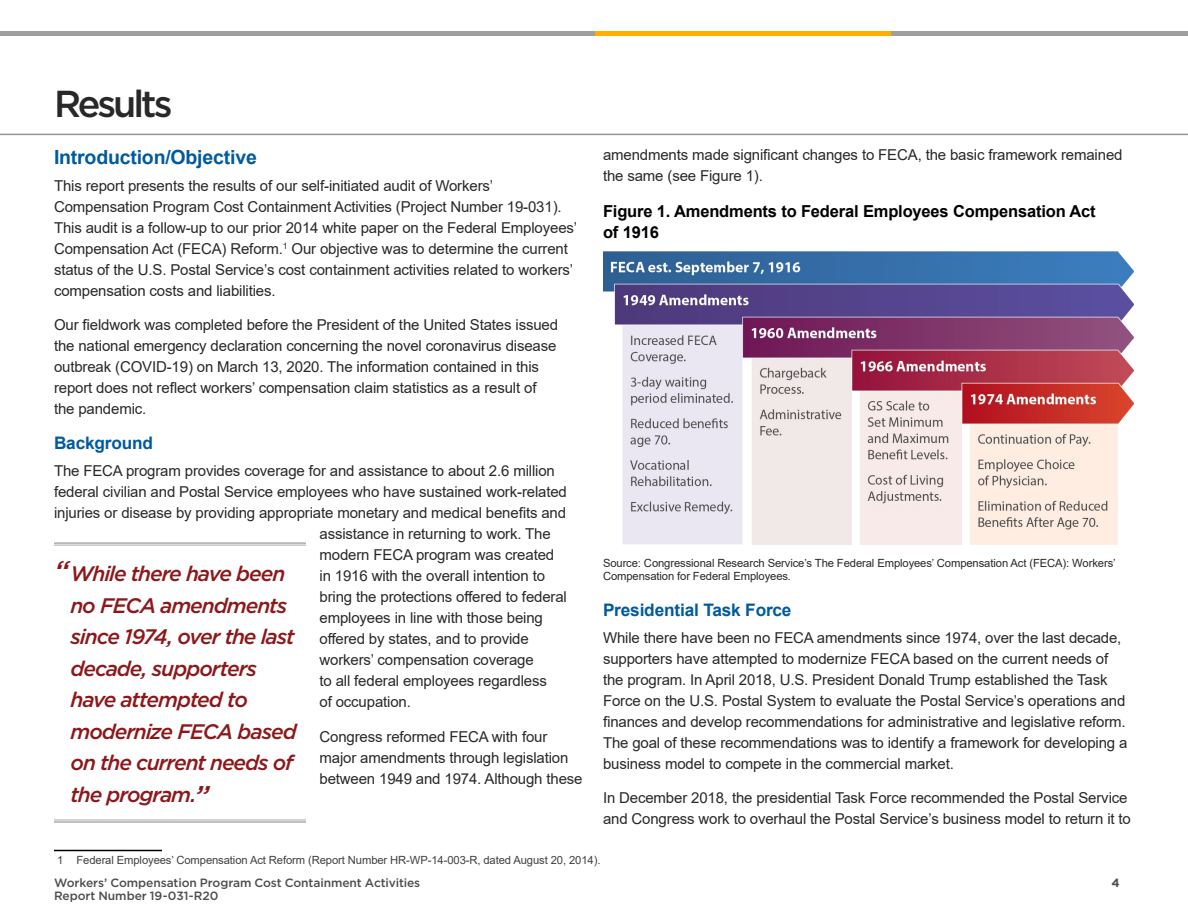
<style>
.page{position:relative;width:1188px;height:918px;background:#fff}
.page>*{position:absolute;margin:0;border:0;box-sizing:border-box;transform-origin:0 0}
.t1{font:500 37.5px "Gotham";letter-spacing:-.08em;color:#292829}
.t2{font:italic 500 21px/31.5px "Gotham";letter-spacing:-.05em;color:#8c181b}
.t3{font:700 19.5px "Arial";letter-spacing:-.01em;color:#005a9c}
.t4{font:700 17.25px "Arial";letter-spacing:-.01em;color:#005a9c}
.t5{font:700 16.5px/21.8px "Arial";letter-spacing:-.01em;color:#000}
.t6{font:15px/21px "Arial";letter-spacing:-.01em;color:#292829}
.t7{font:500 12px/13.5px "Gotham";letter-spacing:-.005em;color:#4d4d4f}
.t8{font:700 12px "Gotham";color:#4d4d4f}
.t9{font:11.25px/13.5px "Arial";letter-spacing:-.01em;color:#292829}
.t10{font:11.25px "Arial";letter-spacing:-.01em;color:#414042}
.s1{font-size:28.5px}
</style>
<div class="page">
<hr style="left:0;top:134px;width:1188px;height:1px;background:#939598">
<hr style="left:54px;top:850px;width:108px;height:1px;background:#000">
<img style="left:603px;top:252px;width:531px;height:293px">
<hr style="left:54px;top:821px;width:252px;height:2px;background:#ababab">
<hr style="left:54px;top:820px;width:252px;height:1px;background:#ababab">
<hr style="left:54px;top:542px;width:252px;height:2px;background:#ababab">
<hr style="left:54px;top:545px;width:252px;height:1px;background:#ababab">
<hr style="left:0;top:32px;width:1188px;height:4px;background:#9e9e9e">
<hr style="left:595px;top:32px;width:295px;height:4px;background:#ffaf00">
<h1 class="t1" style="left:54px;top:83px;width:120px">Results</h1>
<h3 class="t3" style="left:54px;top:143px;width:204px">Introduction/Objective</h3>
<p class="t6" style="left:54px;top:175px;width:525px">This report presents the results of our self-initiated audit of Workers’ Compensation Program Cost Containment Activities (Project Number 19-031).<br>This audit is a follow-up to our prior 2014 white paper on the Federal Employees’ Compensation Act (FECA) Reform.<sup>1</sup> Our objective was to determine the current status of the U.S. Postal Service’s cost containment activities related to workers’ compensation costs and liabilities.</p>
<p class="t6" style="left:54px;top:314px;width:506px">Our fieldwork was completed before the President of the United States issued the national emergency declaration concerning the novel coronavirus disease outbreak (COVID-19) on March 13, 2020. The information contained in this report does not reflect workers’ compensation claim statistics as a result of the pandemic.</p>
<p class="t4" style="left:54px;top:431px;width:101px">Background</p>
<p class="t6" style="left:54px;top:460px;width:502px">The FECA program provides coverage for and assistance to about 2.6 million</p>
<p class="t6" style="left:54px;top:481px;width:514px">federal civilian and Postal Service employees who have sustained work-related</p>
<p class="t6" style="left:54px;top:502px;width:514px">injuries or disease by providing appropriate monetary and medical benefits and</p>
<p class="t6" style="left:320px;top:523px;width:233px">assistance in returning to work. The</p>
<p class="t6" style="left:320px;top:544px;width:236px">modern FECA program was created</p>
<p class="t6" style="left:320px;top:565px;width:227px">in 1916 with the overall intention to</p>
<p class="t6" style="left:320px;top:586px;width:249px">bring the protections offered to federal</p>
<p class="t6" style="left:320px;top:607px;width:225px">employees in line with those being</p>
<p class="t6" style="left:320px;top:628px;width:211px">offered by states, and to provide</p>
<p class="t6" style="left:320px;top:649px;width:216px">workers’ compensation coverage</p>
<p class="t6" style="left:320px;top:670px;width:229px">to all federal employees regardless</p>
<p class="t6" style="left:320px;top:691px;width:93px">of occupation.</p>
<p class="t6" style="left:320px;top:726px;width:265px">Congress reformed FECA with four major amendments through legislation between 1949 and 1974. Although these</p>
<h2 class="t2" style="left:70px;top:558px;width:228px;text-indent:-16px"><span class="s1">“</span>While there have been no FECA amendments since 1974, over the last decade, supporters have attempted to modernize FECA based on the current needs of the program.<span class="s1">”</span></h2>
<p class="t6" style="left:603px;top:144px;width:521px">amendments made significant changes to FECA, the basic framework remained the same (see Figure 1).</p>
<p class="t5" style="left:603px;top:200px;width:494px">Figure 1. Amendments to Federal Employees Compensation Act of 1916</p>
<p class="t9" style="left:603px;top:556px;width:514px">Source: Congressional Research Service’s The Federal Employees’ Compensation Act (FECA): Workers’<br>Compensation for Federal Employees.</p>
<p class="t4" style="left:603px;top:597px;width:190px">Presidential Task Force</p>
<p class="t6" style="left:603px;top:627px;width:526px">While there have been no FECA amendments since 1974, over the last decade, supporters have attempted to modernize FECA based on the current needs of the program. In April 2018, U.S. President Donald Trump established the Task Force on the U.S. Postal System to evaluate the Postal Service’s operations and finances and develop recommendations for administrative and legislative reform.<br>The goal of these recommendations was to identify a framework for developing a business model to compete in the commercial market.</p>
<p class="t6" style="left:603px;top:787px;width:529px">In December 2018, the presidential Task Force recommended the Postal Service and Congress work to overhaul the Postal Service’s business model to return it to</p>
<p class="t10" style="left:57px;top:852px;width:545px">1 Federal Employees’ Compensation Act Reform (Report Number HR-WP-14-003-R, dated August 20, 2014).</p>
<p class="t7" style="left:54px;top:875px;width:368px">Workers’ Compensation Program Cost Containment Activities<br>Report Number 19-031-R20</p>
<p class="t8" style="left:1111px;top:875px;width:10px">4</p>
</div>
